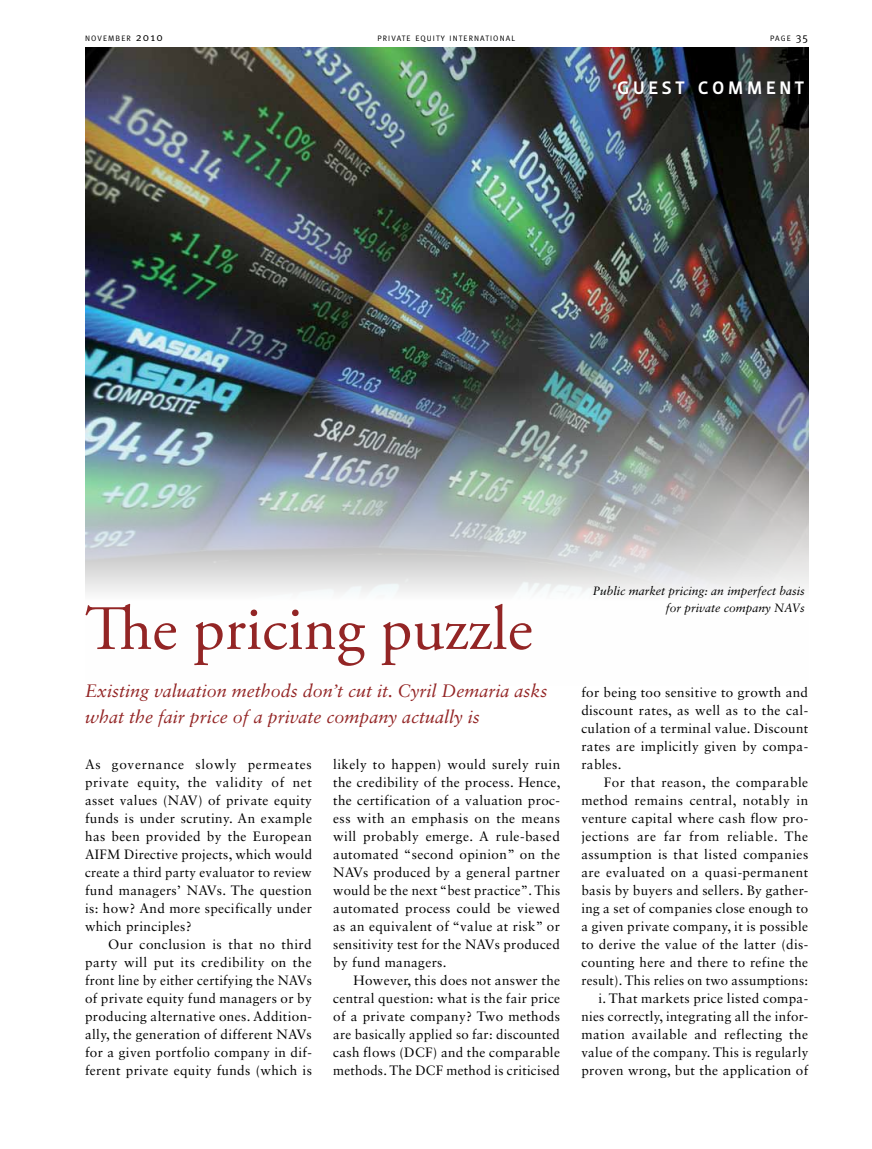
<style>
.page{position:relative;width:872px;height:1149px;background:#fff}
.page>*{position:absolute;margin:0;border:0;box-sizing:border-box;transform-origin:0 0}
.t1{font:63px "Adobe Garamond Pro";color:#932525}
.t2{font:700 18.9px "Tabula ITC Std";letter-spacing:.2em;color:#fff}
.t3{font:italic 18px/25.5px "Sabon LT Std";color:#932525}
.t4{font:13.5px/18px "Sabon LT Std";letter-spacing:.025em;color:#000;text-align:justify}
.t5{font:italic 12px/16.5px "Sabon LT Std";color:#000;text-align:right}
.t6{font:7.8px "Meta Normal";letter-spacing:.145em;color:#000}
.s1{font-size:11.25px}
</style>
<div class="page">
<hr style="left:85px;top:47px;width:723px;height:1px;background:#939598">
<img style="left:85px;top:48px;width:723px;height:545px">
<p class="t6" style="left:85px;top:34px;width:79px">NOVEMBER <span class="s1">2010</span></p>
<p class="t6" style="left:377px;top:34px;width:139px">PRIVATE EQUITY INTERNATIONAL</p>
<p class="t6" style="left:770px;top:34px;width:40px">PAGE <span class="s1">35</span></p>
<h2 class="t2" style="left:617px;top:76px;width:188px">GUEST COMMENT</h2>
<h1 class="t1" style="left:85px;top:591px;width:449px">The pricing puzzle</h1>
<h3 class="t3" style="left:85px;top:678px;width:464px">Existing valuation methods don’t cut it. Cyril Demaria asks what the fair price of a private company actually is</h3>
<p class="t4" style="left:85px;top:755px;width:228px">As governance slowly permeates private equity, the validity of net asset values (NAV) of private equity funds is under scrutiny. An example has been provided by the European AIFM Directive projects, which would create a third party evaluator to review fund managers’ NAVs. The question is: how? And more specifically under which principles?</p>
<p class="t4" style="left:85px;top:935px;width:228px;text-indent:23px">Our conclusion is that no third party will put its credibility on the front line by either certifying the NAVs of private equity fund managers or by producing alternative ones. Addition&shy;ally, the generation of different NAVs for a given portfolio company in dif&shy;ferent private equity funds (which is</p>
<p class="t4" style="left:333px;top:755px;width:229px">likely to happen) would surely ruin the credibility of the process. Hence, the certification of a valuation proc&shy;ess with an emphasis on the means will probably emerge. A rule-based automated “second opinion” on the NAVs produced by a general partner would be the next “best practice”. This automated process could be viewed as an equivalent of “value at risk” or sensitivity test for the NAVs produced by fund managers.</p>
<p class="t4" style="left:333px;top:971px;width:228px;text-indent:20px">However, this does not answer the central question: what is the fair price of a private company? Two methods are basically applied so far: discounted cash flows (DCF) and the comparable methods. The DCF method is criticised</p>
<p class="t5" style="left:593px;top:582px;width:213px">Public market pricing: an imperfect basis for private company NAVs</p>
<p class="t4" style="left:581px;top:683px;width:228px">for being too sensitive to growth and discount rates, as well as to the cal&shy;culation of a terminal value. Discount rates are implicitly given by compa&shy;rables.</p>
<p class="t4" style="left:581px;top:773px;width:228px;text-align:right">For that reason, the comparable method remains central, notably in venture capital where cash flow pro&shy;jections are far from reliable. The assumption is that listed companies are evaluated on a quasi-permanent basis by buyers and sellers. By gather&shy;ing a set of companies close enough to a given private company, it is possible to derive the value of the latter (dis&shy;counting here and there to refine the result). This relies on two assumptions: i. That markets price listed compa&shy;nies correctly, integrating all the infor&shy;mation available and reflecting the value of the company. This is regularly proven wrong, but the application of</p>
</div>
